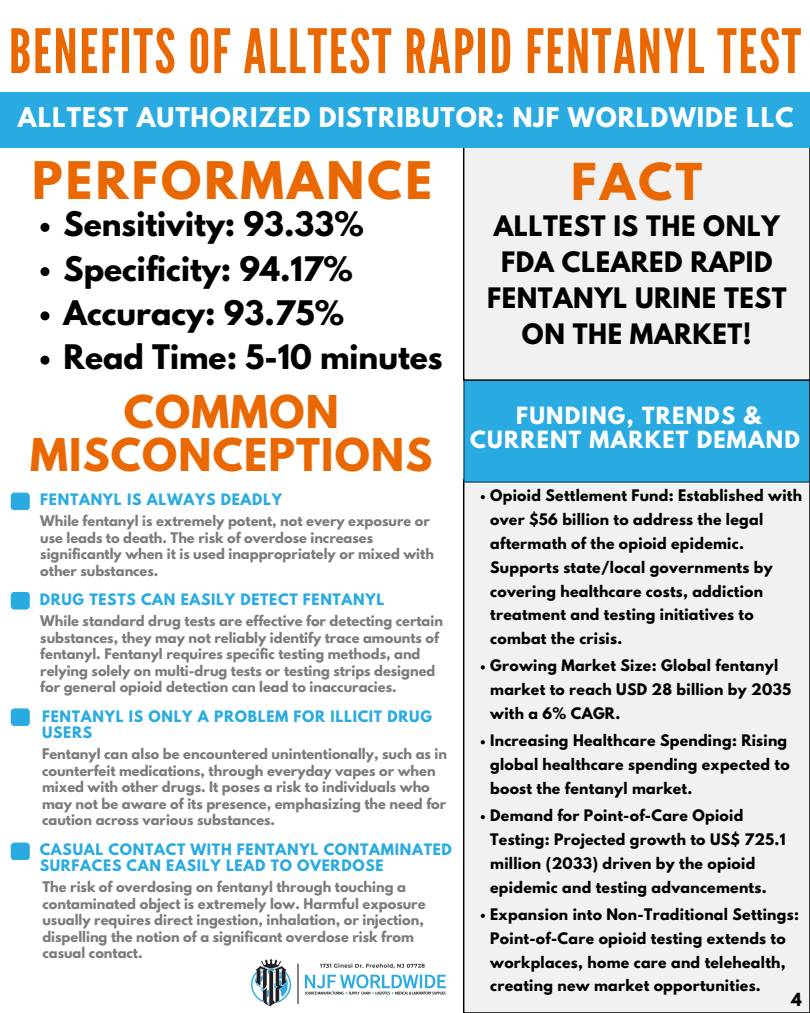
<style>
.page{position:relative;width:810px;height:1013px;background:#fff}
.page>*{position:absolute;margin:0;border:0;box-sizing:border-box;transform-origin:0 0}
.t1{font:61px "League Gothic";letter-spacing:.03em;color:#e96802}
.t2{font:700 45.9px "League Spartan";letter-spacing:.07em;color:#e96802}
.t3{font:700 45px "League Spartan";color:#e96802}
.t4{font:700 40px/42.8px "League Spartan";letter-spacing:.03em;color:#e96802;text-align:center}
.t5{font:700 30px "League Spartan";color:#000}
.t6{font:700 25px/36px "League Spartan";letter-spacing:.02em;color:#000;text-align:center}
.t7{font:700 24px "League Spartan";letter-spacing:.04em;color:#fff}
.t8{font:700 21px/24.8px "League Spartan";letter-spacing:.06em;color:#fff;text-align:center}
.t9{font:700 16px "League Spartan";color:#000}
.t10{font:700 14.1px/23.8px "League Spartan";letter-spacing:.02em;color:#000}
.t11{font:700 14px/16.5px "League Spartan";letter-spacing:.05em;color:#29abe2}
.t12{font:700 13px/16.5px "League Spartan";color:#7d7c7b}
</style>
<div class="page">
<div style="left:464px;top:482px;width:346px;height:530px;background:#f1f1f1"></div>
<div style="left:464px;top:147px;width:346px;height:233px;background:#f1f1f1"></div>
<div style="left:0;top:92px;width:810px;height:55px;background:#29abe2"></div>
<div style="left:11px;top:492px;width:19px;height:18px;background:#29abe2;border-radius:4px"></div>
<img style="left:251px;top:958px;width:195px;height:49px">
<svg style="left:40px;top:223px;width:9px;height:9px"></svg>
<svg style="left:40px;top:267px;width:9px;height:9px"></svg>
<svg style="left:40px;top:311px;width:9px;height:9px"></svg>
<svg style="left:40px;top:355px;width:9px;height:9px"></svg>
<svg style="left:481px;top:495px;width:4px;height:4px"></svg>
<svg style="left:481px;top:665px;width:4px;height:4px"></svg>
<svg style="left:481px;top:740px;width:4px;height:4px"></svg>
<svg style="left:481px;top:815px;width:4px;height:4px"></svg>
<svg style="left:481px;top:913px;width:4px;height:4px"></svg>
<div style="left:464px;top:380px;width:346px;height:102px;background:#29abe2"></div>
<div style="left:11px;top:592px;width:19px;height:17px;background:#29abe2;border-radius:4px"></div>
<div style="left:11px;top:708px;width:19px;height:18px;background:#29abe2;border-radius:4px"></div>
<div style="left:11px;top:842px;width:19px;height:18px;background:#29abe2;border-radius:4px"></div>
<p class="t1" style="left:9px;top:16px;width:794px">BENEFITS OF ALLTEST RAPID FENTANYL TEST</p>
<p class="t7" style="left:18px;top:106px;width:777px">ALLTEST AUTHORIZED DISTRIBUTOR: NJF WORLDWIDE LLC</p>
<h1 class="t2" style="left:32px;top:158px;width:401px">PERFORMANCE</h1>
<h3 class="t5" style="left:64px;top:209px;width:302px">Sensitivity: 93.33%</h3>
<p class="t5" style="left:64px;top:253px;width:291px">Specificity: 94.17%</p>
<p class="t5" style="left:64px;top:298px;width:282px">Accuracy: 93.75%</p>
<p class="t5" style="left:64px;top:342px;width:381px">Read Time: 5-10 minutes</p>
<p class="t4" style="left:30px;top:395px;width:403px">COMMON<br>MISCONCEPTIONS</p>
<h4 class="t11" style="left:40px;top:493px;width:243px">FENTANYL IS ALWAYS DEADLY</h4>
<h4 class="t12" style="left:40px;top:514px;width:395px">While fentanyl is extremely potent, not every exposure or use leads to death. The risk of overdose increases significantly when it is used inappropriately or mixed with other substances.</h4>
<h4 class="t11" style="left:40px;top:593px;width:346px">DRUG TESTS CAN EASILY DETECT FENTANYL</h4>
<h2 class="t12" style="left:40px;top:614px;width:404px">While standard drug tests are effective for detecting certain substances, they may not reliably identify trace amounts of fentanyl. Fentanyl requires specific testing methods, and relying solely on multi-drug tests or testing strips designed for general opioid detection can lead to inaccuracies.</h2>
<h2 class="t11" style="left:42px;top:709px;width:391px">FENTANYL IS ONLY A PROBLEM FOR ILLICIT DRUG<br>USERS</h2>
<h5 class="t12" style="left:42px;top:747px;width:407px">Fentanyl can also be encountered unintentionally, such as in counterfeit medications, through everyday vapes or when mixed with other drugs. It poses a risk to individuals who may not be aware of its presence, emphasizing the need for caution across various substances.</h5>
<h6 class="t11" style="left:40px;top:842px;width:414px">CASUAL CONTACT WITH FENTANYL CONTAMINATED<br>SURFACES CAN EASILY LEAD TO OVERDOSE</h6>
<h4 class="t12" style="left:42px;top:880px;width:385px">The risk of overdosing on fentanyl through touching a contaminated object is extremely low. Harmful exposure usually requires direct ingestion, inhalation, or injection, dispelling the notion of a significant overdose risk from casual contact.</h4>
<p class="t3" style="left:571px;top:159px;width:133px">FACT</p>
<h3 class="t6" style="left:487px;top:211px;width:301px">ALLTEST IS THE ONLY<br>FDA CLEARED RAPID<br>FENTANYL URINE TEST<br>ON THE MARKET!</h3>
<p class="t8" style="left:470px;top:405px;width:331px">FUNDING, TRENDS &amp;<br>CURRENT MARKET DEMAND</p>
<p class="t10" style="left:490px;top:485px;width:313px">Opioid Settlement Fund: Established with over $56 billion to address the legal aftermath of the opioid epidemic.<br>Supports state/local governments by covering healthcare costs, addiction treatment and testing initiatives to combat the crisis.</p>
<p class="t10" style="left:490px;top:655px;width:303px">Growing Market Size: Global fentanyl market to reach USD 28 billion by 2035 with a 6% CAGR.</p>
<p class="t10" style="left:490px;top:730px;width:301px">Increasing Healthcare Spending: Rising global healthcare spending expected to boost the fentanyl market.</p>
<p class="t10" style="left:490px;top:805px;width:297px">Demand for Point-of-Care Opioid Testing: Projected growth to US$ 725.1 million (2033) driven by the opioid epidemic and testing advancements.</p>
<p class="t10" style="left:490px;top:904px;width:310px">Expansion into Non-Traditional Settings:<br>Point-of-Care opioid testing extends to workplaces, home care and telehealth, creating new market opportunities.</p>
<p class="t9" style="left:791px;top:991px;width:12px">4</p>
</div>
